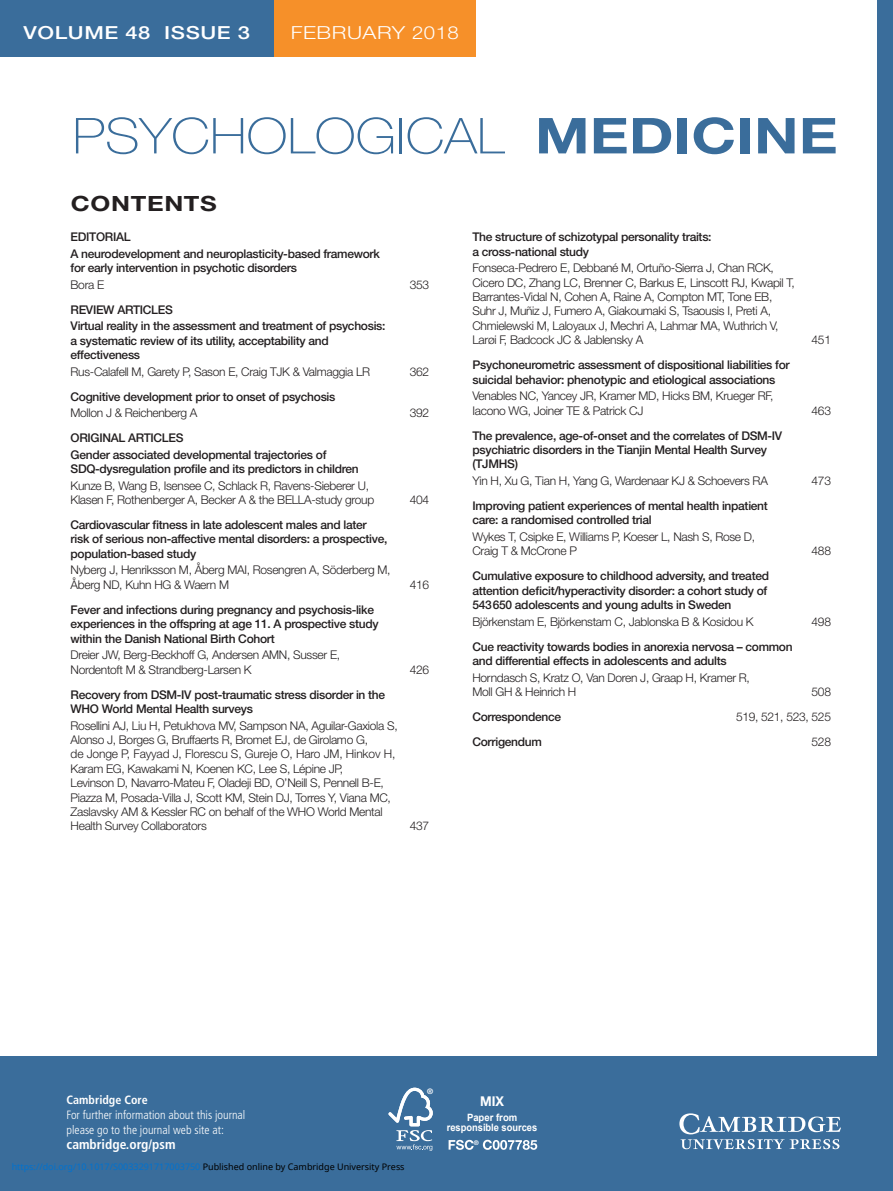
<style>
.page{position:relative;width:893px;height:1191px;background:#fff}
.page>*{position:absolute;margin:0;border:0;box-sizing:border-box;transform-origin:0 0}
.t1{font:100 49.5px "Helvetica Neue";color:#3a6d9b;scale:1.11 1}
.t2{font:700 21px "Helvetica Neue";letter-spacing:.025em;color:#231f20;scale:1.22 1}
.t3{font:500 18px "Helvetica Neue";letter-spacing:.025em;color:#fff;scale:1.22 1}
.t4{font:300 18px "Helvetica Neue";letter-spacing:.025em;color:#fff;scale:1.22 1}
.t5{font:700 condensed 13.5px "Frutiger";color:#fff}
.t6{font:700 13.5px "Helvetica Neue";color:#fff;scale:.95 1}
.t7{font:500 12px/14.4px "Helvetica Neue";letter-spacing:-.025em;color:#231f20}
.t8{font:300 12px/14.4px "Helvetica Neue";letter-spacing:-.025em;color:#231f20}
.t9{font:300 condensed 12px/15px "Frutiger";color:#fff}
.t10{font:700 10.2px "Arial";color:#fff;scale:.91 1}
.t11{font:700 10.05px "Arial";color:#fff;scale:.95 1}
.t12{font:9px "Noto Sans";color:#0172cf}
.t13{font:700 7.65px "Helvetica Neue";color:#fff}
.t14{font:700 6.45px "Helvetica Neue";color:#fff}
.s1{font-weight:700}
.s2{font-weight:300}
.s3{color:#000}
</style>
<div class="page">
<div style="left:0;top:1056px;width:893px;height:135px;background:#3a6d9b"></div>
<svg style="left:679px;top:1113px;width:162px;height:36px"></svg>
<div style="left:0;top:0;width:275px;height:56px;background:#3a6d9b"></div>
<div style="left:274px;top:0;width:202px;height:56px;background:#f69029"></div>
<div style="left:877px;top:0;width:16px;height:1191px;background:#3a6d9b"></div>
<svg style="left:388px;top:1087px;width:45px;height:63px"></svg>
<svg style="left:449px;top:1139px;width:25px;height:10px"></svg>
<svg style="left:483px;top:1139px;width:54px;height:10px"></svg>
<p class="t3" style="left:24px;top:26px;width:187px">VOLUME 48 ISSUE 3</p>
<p class="t4" style="left:291px;top:26px;width:139px">FEBRUARY 2018</p>
<p class="t1" style="left:72px;top:118px;width:691px">PSYCHOLOGICAL <span class="s1">MEDICINE</span></p>
<p class="t2" style="left:71px;top:196px;width:121px">CONTENTS</p>
<p class="t7" style="left:71px;top:230px;width:311px;line-height:16.5px">EDITORIAL<br>A neurodevelopment and neuroplasticity-based framework</p>
<p class="t7" style="left:71px;top:261px;width:228px;line-height:16.5px">for early intervention in psychotic disorders<br><span class="s2">Bora E</span></p>
<p class="t8" style="left:410px;top:278px;width:21px">353</p>
<p class="t7" style="left:71px;top:302px;width:316px;line-height:16.5px">REVIEW ARTICLES<br>Virtual reality in the assessment and treatment of psychosis:</p>
<p class="t7" style="left:71px;top:334px;width:260px">a systematic review of its utility, acceptability and effectiveness</p>
<p class="t8" style="left:71px;top:365px;width:301px">Rus-Calafell M, Garety P, Sason E, Craig TJK &amp; Valmaggia LR</p>
<p class="t8" style="left:410px;top:365px;width:21px">362</p>
<p class="t7" style="left:71px;top:389px;width:266px;line-height:16.5px">Cognitive development prior to onset of psychosis<br><span class="s2">Mollon J &amp; Reichenberg A</span></p>
<p class="t8" style="left:410px;top:407px;width:21px">392</p>
<p class="t7" style="left:71px;top:431px;width:257px;line-height:16.5px">ORIGINAL ARTICLES<br>Gender associated developmental trajectories of</p>
<p class="t7" style="left:71px;top:462px;width:300px;line-height:16.5px">SDQ-dysregulation profile and its predictors in children<br><span class="s2">Kunze B, Wang B, Isensee C, Schlack R, Ravens-Sieberer U,</span></p>
<p class="t8" style="left:71px;top:494px;width:305px">Klasen F, Rothenberger A, Becker A &amp; the BELLA-study group</p>
<p class="t8" style="left:410px;top:494px;width:21px">404</p>
<p class="t7" style="left:71px;top:519px;width:318px">Cardiovascular fitness in late adolescent males and later risk of serious non-affective mental disorders: a prospective, population-based study</p>
<p class="t8" style="left:71px;top:564px;width:321px">Nyberg J, Henriksson M, Åberg MAI, Rosengren A, Söderberg M,<br>Åberg ND, Kuhn HG &amp; Waern M</p>
<p class="t8" style="left:410px;top:578px;width:21px">416</p>
<p class="t7" style="left:71px;top:603px;width:310px">Fever and infections during pregnancy and psychosis-like experiences in the offspring at age 11. A prospective study within the Danish National Birth Cohort</p>
<p class="t8" style="left:71px;top:649px;width:271px">Dreier JW, Berg-Beckhoff G, Andersen AMN, Susser E,<br>Nordentoft M &amp; Strandberg-Larsen K</p>
<p class="t7" style="left:71px;top:688px;width:316px">Recovery from DSM-IV post-traumatic stress disorder in the<br>WHO World Mental Health surveys</p>
<p class="t8" style="left:71px;top:719px;width:329px">Rosellini AJ, Liu H, Petukhova MV, Sampson NA, Aguilar-Gaxiola S, Alonso J, Borges G, Bruffaerts R, Bromet EJ, de Girolamo G,<br>de Jonge P, Fayyad J, Florescu S, Gureje O, Haro JM, Hinkov H, Karam EG, Kawakami N, Koenen KC, Lee S, Lépine JP,<br>Levinson D, Navarro-Mateu F, Oladeji BD, O’Neill S, Pennell B-E, Piazza M, Posada-Villa J, Scott KM, Stein DJ, Torres Y, Viana MC, Zaslavsky AM &amp; Kessler RC on behalf of the WHO World Mental Health Survey Collaborators</p>
<p class="t8" style="left:410px;top:663px;width:21px">426</p>
<p class="t8" style="left:410px;top:820px;width:21px">437</p>
<p class="t7" style="left:472px;top:231px;width:241px">The structure of schizotypal personality traits: a cross-national study</p>
<p class="t8" style="left:472px;top:262px;width:324px">Fonseca-Pedrero E, Debbané M, Ortuño-Sierra J, Chan RCK, Cicero DC, Zhang LC, Brenner C, Barkus E, Linscott RJ, Kwapil T, Barrantes-Vidal N, Cohen A, Raine A, Compton MT, Tone EB, Suhr J, Muñiz J, Fumero A, Giakoumaki S, Tsaousis I, Preti A, Chmielewski M, Laloyaux J, Mechri A, Lahmar MA, Wuthrich V, Larøi F, Badcock JC &amp; Jablensky A</p>
<p class="t7" style="left:472px;top:359px;width:319px">Psychoneurometric assessment of dispositional liabilities for suicidal behavior: phenotypic and etiological associations</p>
<p class="t8" style="left:472px;top:390px;width:302px">Venables NC, Yancey JR, Kramer MD, Hicks BM, Krueger RF,<br>Iacono WG, Joiner TE &amp; Patrick CJ</p>
<p class="t8" style="left:812px;top:334px;width:21px">451</p>
<p class="t8" style="left:812px;top:404px;width:21px">463</p>
<p class="t7" style="left:472px;top:429px;width:311px">The prevalence, age-of-onset and the correlates of DSM-IV psychiatric disorders in the Tianjin Mental Health Survey (TJMHS)</p>
<p class="t8" style="left:472px;top:474px;width:297px">Yin H, Xu G, Tian H, Yang G, Wardenaar KJ &amp; Schoevers RA</p>
<p class="t8" style="left:812px;top:474px;width:21px">473</p>
<p class="t7" style="left:472px;top:499px;width:297px">Improving patient experiences of mental health inpatient care: a randomised controlled trial</p>
<p class="t8" style="left:472px;top:530px;width:284px">Wykes T, Csipke E, Williams P, Koeser L, Nash S, Rose D,<br>Craig T &amp; McCrone P</p>
<p class="t8" style="left:812px;top:545px;width:21px">488</p>
<p class="t7" style="left:472px;top:570px;width:298px">Cumulative exposure to childhood adversity, and treated attention deficit/hyperactivity disorder: a cohort study of<br>543 650 adolescents and young adults in Sweden</p>
<p class="t8" style="left:472px;top:615px;width:283px">Björkenstam E, Björkenstam C, Jablonska B &amp; Kosidou K</p>
<p class="t8" style="left:812px;top:615px;width:21px">498</p>
<p class="t7" style="left:472px;top:640px;width:322px">Cue reactivity towards bodies in anorexia nervosa – common and differential effects in adolescents and adults</p>
<p class="t8" style="left:472px;top:671px;width:279px">Horndasch S, Kratz O, Van Doren J, Graap H, Kramer R,<br>Moll GH &amp; Heinrich H</p>
<p class="t8" style="left:812px;top:685px;width:21px">508</p>
<p class="t7" style="left:472px;top:710px;width:90px">Correspondence</p>
<p class="t8" style="left:736px;top:710px;width:96px">519, 521, 523, 525</p>
<p class="t7" style="left:472px;top:736px;width:71px">Corrigendum</p>
<p class="t8" style="left:812px;top:736px;width:21px">528</p>
<p class="t9" style="left:67px;top:1093px;width:180px"><span class="s1">Cambridge Core<br></span>For further information about this journal please go to the journal web site at:</p>
<p class="t5" style="left:67px;top:1139px;width:110px">cambridge.org/psm</p>
<p class="t12" style="left:12px;top:1160px;width:394px">https://doi.org/10.1017/S0033291717003750 <span class="s3">Published online by Cambridge University Press</span></p>
<p class="t13" style="left:427px;top:1088px;width:8px">®</p>
<p class="t6" style="left:480px;top:1096px;width:27px">MIX</p>
<p class="t11" style="left:467px;top:1111px;width:54px">Paper from</p>
<p class="t10" style="left:447px;top:1121px;width:101px">responsible sources</p>
<p class="t14" style="left:474px;top:1140px;width:7px">®</p>
</div>
